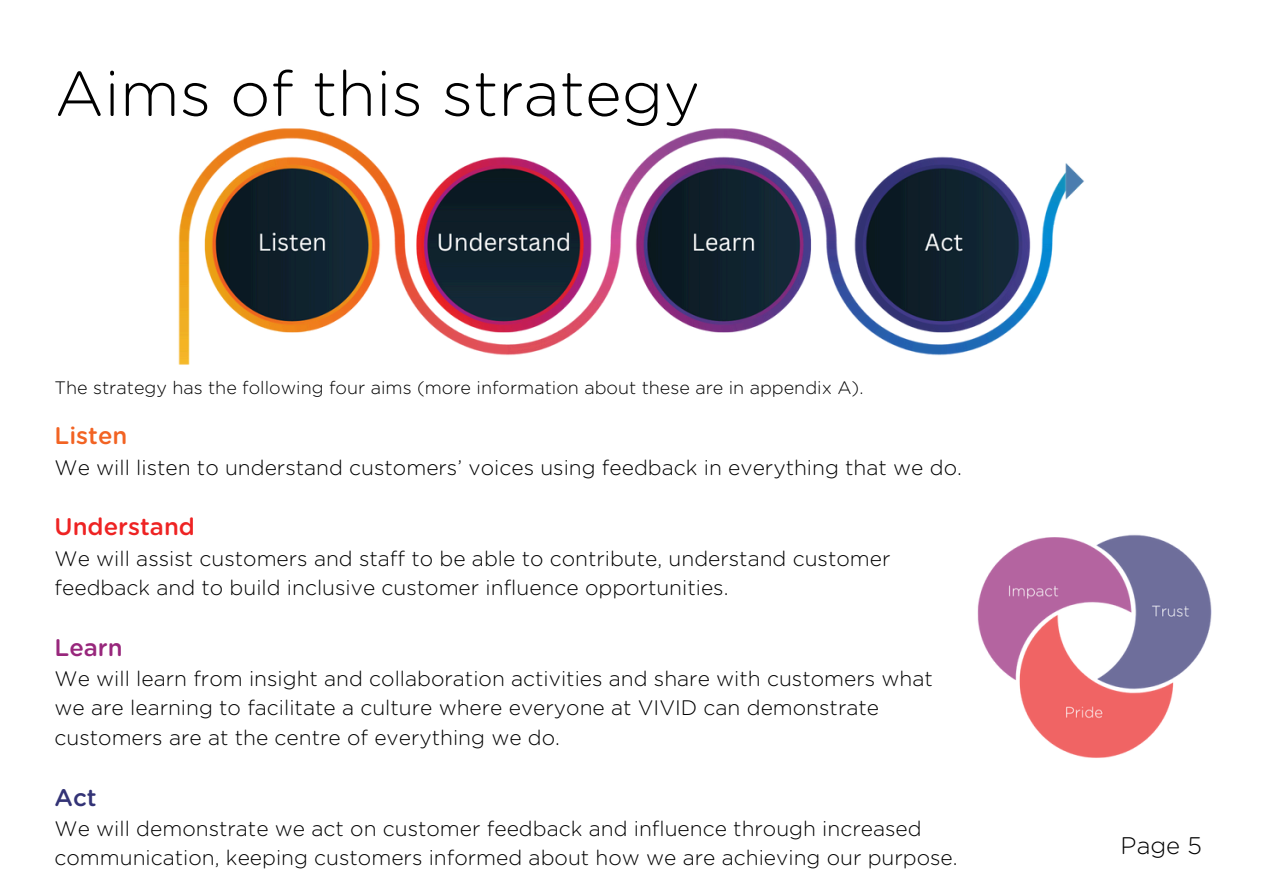
<style>
.page{position:relative;width:1263px;height:894px;background:#fff}
.page>*{position:absolute;margin:0;border:0;box-sizing:border-box;transform-origin:0 0}
.t1{font:300 63px "Gotham Rounded";color:#000}
.t2{font:500 24px "Gotham Rounded";color:#ee2323}
.t3{font:500 24px "Gotham Rounded";color:#f26323}
.t4{font:500 24px "Gotham Rounded";color:#98277c}
.t5{font:300 24px "Gotham Rounded";color:#000}
.t6{font:500 24px "Gotham Rounded";color:#333376}
.t7{font:300 21px/29.2px "Gotham Rounded";color:#000}
.t8{font:300 18px "Gotham Rounded";color:#000}
</style>
<div class="page">
<img style="left:178px;top:128px;width:906px;height:237px">
<img style="left:977px;top:534px;width:235px;height:224px">
<h3 class="t1" style="left:54px;top:65px;width:647px">Aims of this strategy</h3>
<p class="t8" style="left:55px;top:380px;width:810px">The strategy has the following four aims (more information about these are in appendix A).</p>
<h1 class="t3" style="left:55px;top:425px;width:74px">Listen</h1>
<h1 class="t7" style="left:55px;top:453px;width:909px">We will listen to understand customers’ voices using feedback in everything that we do.</h1>
<p class="t2" style="left:55px;top:516px;width:142px">Understand</p>
<p class="t7" style="left:55px;top:544px;width:837px">We will assist customers and staff to be able to contribute, understand customer feedback and to build inclusive customer influence opportunities.</p>
<h3 class="t4" style="left:55px;top:636px;width:70px">Learn</h3>
<h3 class="t7" style="left:55px;top:665px;width:880px">We will learn from insight and collaboration activities and share with customers what we are learning to facilitate a culture where everyone at VIVID can demonstrate customers are at the centre of everything we do.</h3>
<h3 class="t6" style="left:55px;top:786px;width:44px">Act</h3>
<h3 class="t7" style="left:55px;top:814px;width:904px">We will demonstrate we act on customer feedback and influence through increased communication, keeping customers informed about how we are achieving our purpose.</h3>
<h2 class="t5" style="left:1121px;top:835px;width:83px">Page 5</h2>
</div>
